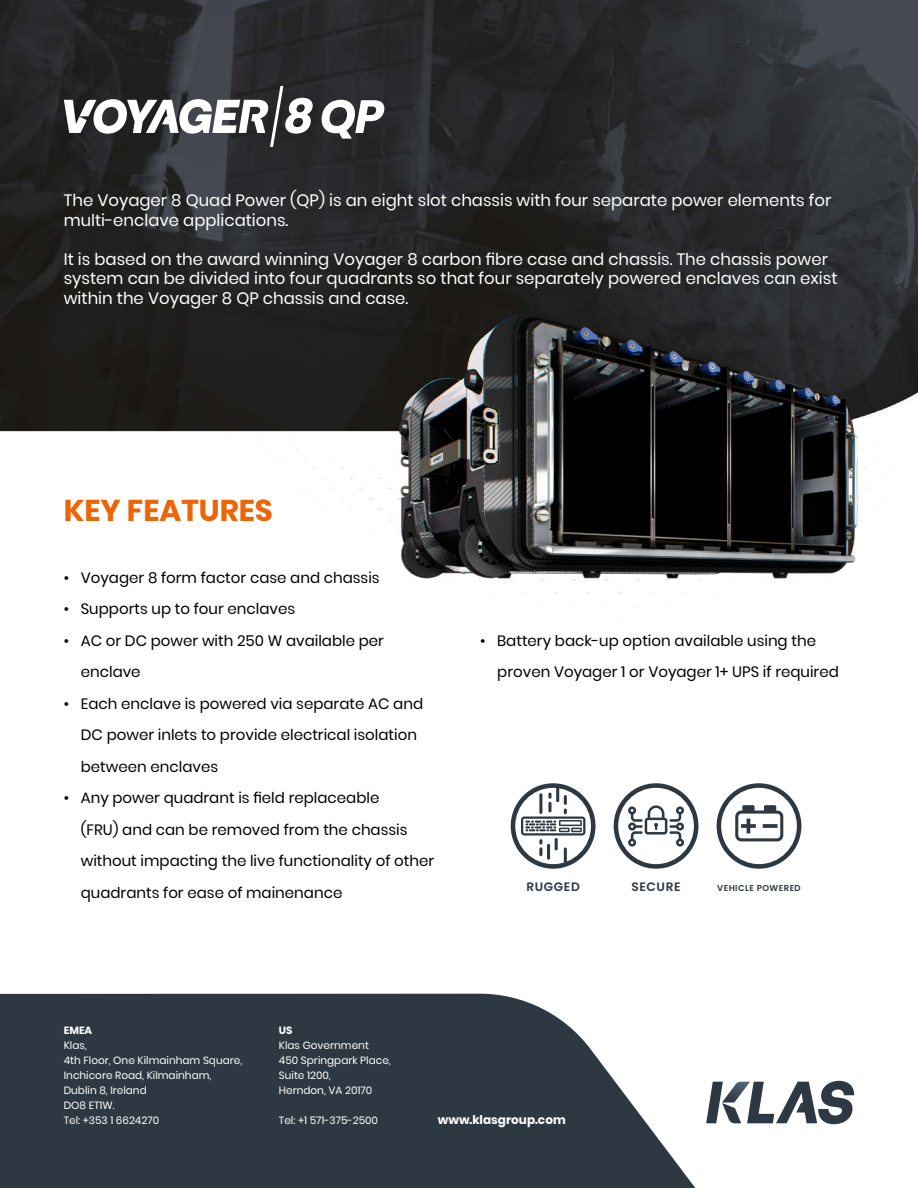
<style>
.page{position:relative;width:918px;height:1188px;background:#fff}
.page>*{position:absolute;margin:0;border:0;box-sizing:border-box;transform-origin:0 0}
.t1{font:700 30px "Poppins";color:#ec6608}
.t2{font:16.5px/19.5px "Poppins";color:#fff}
.t3{font:15px/31.5px "Poppins";color:#000}
.t4{font:600 12.15px "Poppins";letter-spacing:.05em;color:#2e3842}
.t5{font:700 12px "Poppins";color:#fff}
.t6{font:10.5px/15px "Poppins";color:#fff}
.t7{font:700 10.5px "Poppins";color:#fff}
.t8{font:600 8.55px "Poppins";letter-spacing:.05em;color:#2e3842}
</style>
<div class="page">
<img style="left:0;top:0;width:918px;height:994px">
<svg style="left:511px;top:783px;width:85px;height:86px"></svg>
<svg style="left:717px;top:783px;width:84px;height:86px"></svg>
<div style="left:735px;top:811px;width:48px;height:30px;border:3px solid #2e3842;border-radius:5px"></div>
<hr style="left:747px;top:819px;width:3px;height:14px;background:#2e3842">
<svg style="left:741px;top:824px;width:15px;height:4px"></svg>
<svg style="left:763px;top:824px;width:15px;height:4px"></svg>
<svg style="left:614px;top:783px;width:84px;height:86px"></svg>
<svg style="left:0;top:994px;width:696px;height:194px;background:#444d56"></svg>
<svg style="left:706px;top:1081px;width:148px;height:43px"></svg>
<svg style="left:64px;top:86px;width:249px;height:61px"></svg>
<svg style="left:322px;top:100px;width:62px;height:39px"></svg>
<img style="left:382px;top:296px;width:492px;height:299px">
<p class="t2" style="left:64px;top:191px;width:769px">The Voyager 8 Quad Power (QP) is an eight slot chassis with four separate power elements for multi-enclave applications.</p>
<p class="t2" style="left:64px;top:249px;width:775px">It is based on the award winning Voyager 8 carbon fibre case and chassis. The chassis power system can be divided into four quadrants so that four separately powered enclaves can exist within the Voyager 8 QP chassis and case.</p>
<h1 class="t1" style="left:64px;top:493px;width:211px">KEY FEATURES</h1>
<p class="t3" style="left:64px;top:562px;width:317px">• Voyager 8 form factor case and chassis</p>
<p class="t3" style="left:64px;top:594px;width:233px">• Supports up to four enclaves</p>
<p class="t3" style="left:81px;top:625px;width:305px;text-indent:-17px">• AC or DC power with 250 W available per enclave</p>
<p class="t3" style="left:81px;top:688px;width:344px;text-indent:-17px">• Each enclave is powered via separate AC and<br>DC power inlets to provide electrical isolation between enclaves</p>
<p class="t3" style="left:81px;top:783px;width:355px;text-indent:-17px">• Any power quadrant is field replaceable<br>(FRU) and can be removed from the chassis without impacting the live functionality of other quadrants for ease of mainenance</p>
<p class="t3" style="left:497px;top:625px;width:343px;text-indent:-17px">• Battery back-up option available using the proven Voyager 1 or Voyager 1+ UPS if required</p>
<p class="t4" style="left:526px;top:880px;width:55px">RUGGED</p>
<p class="t4" style="left:631px;top:880px;width:51px">SECURE</p>
<p class="t8" style="left:717px;top:883px;width:85px">VEHICLE POWERED</p>
<p class="t7" style="left:64px;top:1024px;width:30px">EMEA</p>
<p class="t6" style="left:64px;top:1038px;width:180px">Klas,<br>4th Floor, One Kilmainham Square,<br>Inchicore Road, Kilmainham,<br>Dublin 8, Ireland<br>DO8 ET1W.<br>Tel: +353 1 6624270</p>
<p class="t7" style="left:279px;top:1024px;width:15px">US</p>
<p class="t6" style="left:279px;top:1038px;width:113px">Klas Government<br>450 Springpark Place,<br>Suite 1200,<br>Herndon, VA 20170</p>
<p class="t6" style="left:279px;top:1113px;width:101px">Tel: +1 571-375-2500</p>
<p class="t5" style="left:438px;top:1113px;width:129px">www.klasgroup.com</p>
</div>
